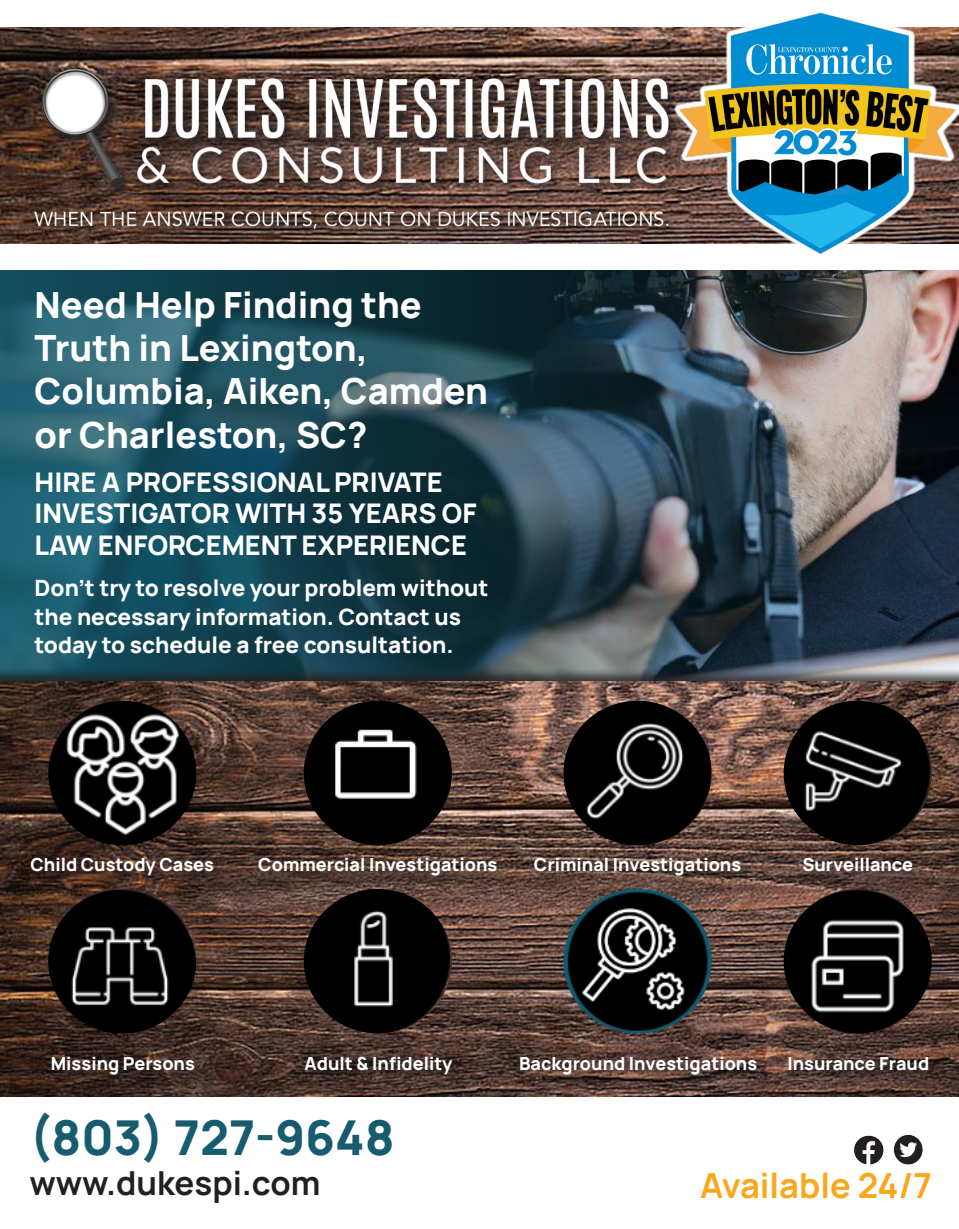
<style>
.page{position:relative;width:959px;height:1229px;background:#fff}
.page>*{position:absolute;margin:0;border:0;box-sizing:border-box;transform-origin:0 0}
.t1{font:200 48px "Manrope";color:#165b6e}
.t2{font:200 36px/43.2px "Manrope";color:#fff}
.t3{font:200 34.5px "Manrope";color:#f9a71b}
.t4{font:200 33px "Manrope";color:#231f20}
.t5{font:200 27px/31.5px "Manrope";color:#fff}
.t6{font:200 22.5px/28.5px "Manrope";color:#fff}
.t7{font:200 18px "Manrope";color:#fff}
</style>
<div class="page">
<img style="left:0;top:270px;width:958px;height:398px">
<img style="left:0;top:27px;width:663px;height:216px">
<img style="left:27px;top:50px;width:636px;height:194px">
<div style="left:0;top:668px;width:958px;height:430px;background:#231f20;opacity:.75"></div>
<img style="left:0;top:681px;width:958px;height:415px">
<img style="left:48px;top:700px;width:148px;height:145px">
<img style="left:304px;top:700px;width:148px;height:145px">
<img style="left:563px;top:700px;width:148px;height:145px">
<img style="left:783px;top:700px;width:148px;height:145px">
<img style="left:48px;top:889px;width:148px;height:144px">
<img style="left:304px;top:889px;width:148px;height:144px">
<img style="left:563px;top:889px;width:148px;height:144px">
<img style="left:783px;top:889px;width:148px;height:144px">
<div style="left:28px;top:855px;width:197px;height:32px;background:#231f20;opacity:.75"></div>
<div style="left:531px;top:855px;width:221px;height:33px;background:#231f20;opacity:.75"></div>
<div style="left:256px;top:855px;width:252px;height:33px;background:#231f20;opacity:.75"></div>
<div style="left:801px;top:855px;width:123px;height:28px;background:#231f20;opacity:.75"></div>
<div style="left:49px;top:1054px;width:157px;height:32px;background:#231f20;opacity:.75"></div>
<div style="left:517px;top:1054px;width:251px;height:32px;background:#231f20;opacity:.75"></div>
<div style="left:303px;top:1054px;width:161px;height:32px;background:#231f20;opacity:.75"></div>
<div style="left:785px;top:1054px;width:155px;height:28px;background:#231f20;opacity:.75"></div>
<img style="left:854px;top:1134px;width:69px;height:31px">
<img style="left:663px;top:12px;width:295px;height:242px">
<p class="t2" style="left:35px;top:282px;width:455px">Need Help Finding the<br>Truth in Lexington,<br>Columbia, Aiken, Camden or Charleston, SC?</p>
<p class="t5" style="left:35px;top:465px;width:443px">HIRE A PROFESSIONAL PRIVATE<br>INVESTIGATOR WITH 35 YEARS OF<br>LAW ENFORCEMENT EXPERIENCE</p>
<p class="t6" style="left:35px;top:573px;width:455px">Don’t try to resolve your problem without the necessary information. Contact us today to schedule a free consultation.</p>
<p class="t7" style="left:30px;top:852px;width:185px">Child Custody Cases</p>
<p class="t7" style="left:258px;top:852px;width:241px">Commercial Investigations</p>
<p class="t7" style="left:534px;top:852px;width:209px">Criminal Investigations</p>
<p class="t7" style="left:802px;top:852px;width:112px">Surveillance</p>
<p class="t7" style="left:51px;top:1051px;width:146px">Missing Persons</p>
<p class="t7" style="left:304px;top:1051px;width:149px">Adult &amp; Infidelity</p>
<p class="t7" style="left:519px;top:1051px;width:240px">Background Investigations</p>
<p class="t7" style="left:787px;top:1051px;width:143px">Insurance Fraud</p>
<p class="t1" style="left:29px;top:1103px;width:367px">(803) 727-9648</p>
<p class="t4" style="left:29px;top:1159px;width:293px">www.dukespi.com</p>
<p class="t3" style="left:700px;top:1161px;width:233px">Available 24/7</p>
</div>
